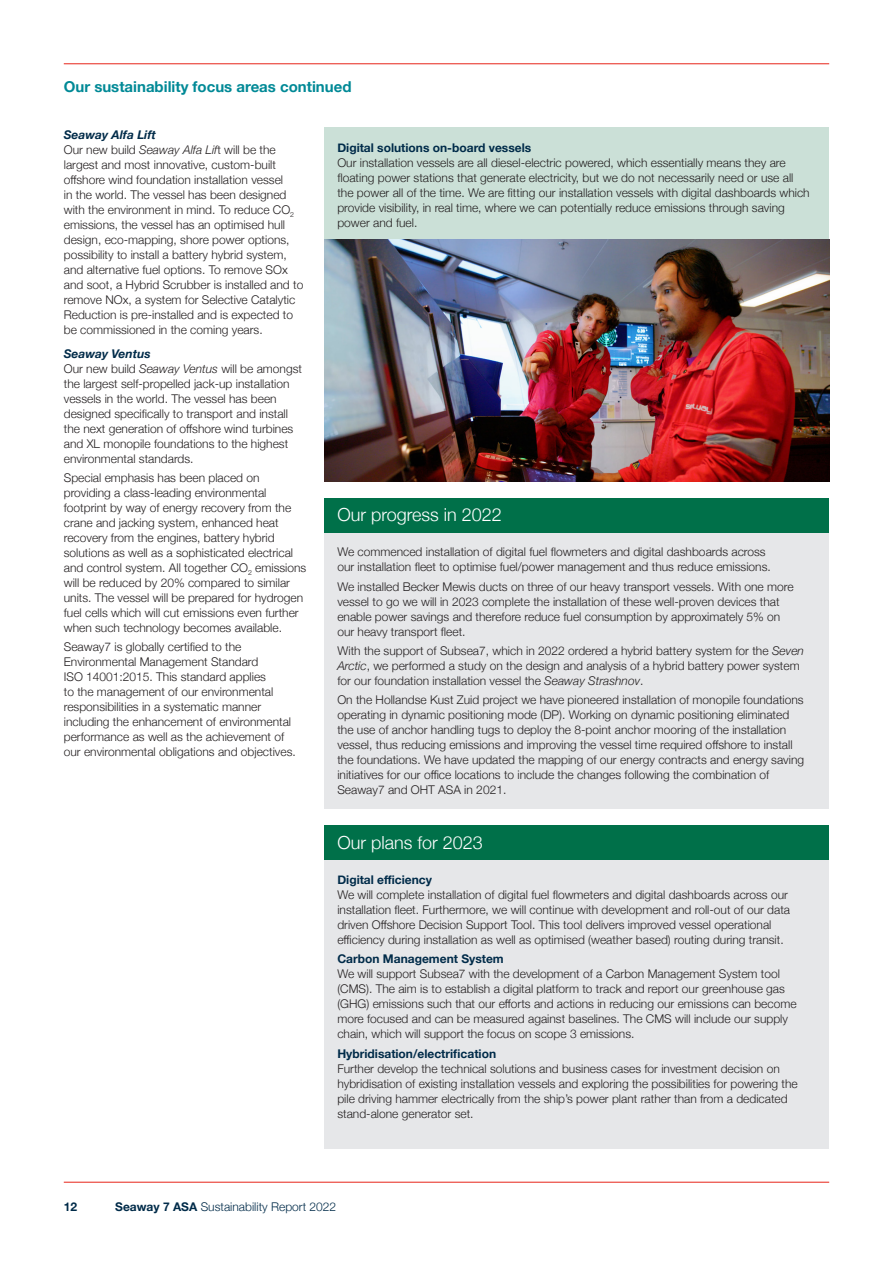
<style>
.page{position:relative;width:893px;height:1263px;background:#fff}
.page>*{position:absolute;margin:0;border:0;box-sizing:border-box;transform-origin:0 0}
.Heading_2_Risks{font:300 18px "Helvetica Neue";color:#fff}
.Running-Header{font:700 15px "Helvetica Neue";color:#008996}
.Bodytext{font:300 12px/15px "Helvetica Neue";color:#231f20}
.Heading_1{font:700 12px "Helvetica Neue";color:#002b49}
.t1{font:300 12px "Helvetica Neue";color:#002b49}
.Heading_1-2{font:italic 700 12px "Helvetica Neue";color:#002b49}
.Heading_1-spacebefor{font:italic 700 12px "Helvetica Neue";color:#002b49}
.s1{font-style:italic}
.s2{font-weight:700}
</style>
<div class="page">
<div style="left:325px;top:859px;width:504px;height:290px;background:#e6e7e9"></div>
<div style="left:325px;top:825px;width:504px;height:34px;background:#007049"></div>
<div style="left:325px;top:532px;width:504px;height:276px;background:#e6e7e9"></div>
<div style="left:325px;top:128px;width:504px;height:112px;background:#cbe0d7"></div>
<div style="left:325px;top:498px;width:504px;height:34px;background:#007049"></div>
<img style="left:325px;top:240px;width:504px;height:241px">
<hr style="left:64px;top:63px;width:765px;height:1px;background:#e72419">
<hr style="left:64px;top:1182px;width:765px;height:1px;background:#e72419">
<p class="Running-Header" style="left:64px;top:74px;width:289px">Our sustainability focus areas continued</p>
<p class="Heading_1-2" style="left:64px;top:126px;width:94px">Seaway Alfa Lift</p>
<p class="Bodytext" style="left:64px;top:142px;width:241px">Our new build <span class="s1">Seaway Alfa Lif</span>t will be the largest and most innovative, custom-built offshore wind foundation installation vessel<br>in the world. The vessel has been designed with the environment in mind. To reduce CO<sub>2 </sub>emissions, the vessel has an optimised hull design, eco-mapping, shore power options, possibility to install a battery hybrid system, and alternative fuel options. To remove SOx and soot, a Hybrid Scrubber is installed and to remove NOx, a system for Selective Catalytic Reduction is pre-installed and is expected to be commissioned in the coming years.</p>
<p class="Heading_1-spacebefor" style="left:64px;top:344px;width:88px">Seaway Ventus</p>
<p class="Bodytext" style="left:64px;top:360px;width:240px">Our new build <span class="s1">Seaway Ventus</span> will be amongst the largest self-propelled jack-up installation vessels in the world. The vessel has been designed specifically to transport and install the next generation of offshore wind turbines and XL monopile foundations to the highest environmental standards.</p>
<p class="Bodytext" style="left:64px;top:469px;width:244px">Special emphasis has been placed on providing a class-leading environmental footprint by way of energy recovery from the crane and jacking system, enhanced heat recovery from the engines, battery hybrid solutions as well as a sophisticated electrical and control system. All together CO<sub>2</sub> emissions will be reduced by 20% compared to similar units. The vessel will be prepared for hydrogen fuel cells which will cut emissions even further when such technology becomes available.</p>
<p class="Bodytext" style="left:64px;top:639px;width:234px">Seaway7 is globally certified to the Environmental Management Standard<br>ISO 14001:2015. This standard applies<br>to the management of our environmental responsibilities in a systematic manner including the enhancement of environmental performance as well as the achievement of our environmental obligations and objectives.</p>
<p class="Heading_1" style="left:337px;top:138px;width:195px">Digital solutions on-board vessels</p>
<p class="Bodytext" style="left:337px;top:154px;width:474px">Our installation vessels are all diesel-electric powered, which essentially means they are floating power stations that generate electricity, but we do not necessarily need or use all the power all of the time. We are fitting our installation vessels with digital dashboards which provide visibility, in real time, where we can potentially reduce emissions through saving power and fuel.</p>
<p class="Heading_2_Risks" style="left:337px;top:500px;width:166px">Our progress in 2022</p>
<p class="Bodytext" style="left:337px;top:544px;width:435px">We commenced installation of digital fuel flowmeters and digital dashboards across our installation fleet to optimise fuel/power management and thus reduce emissions.</p>
<p class="Bodytext" style="left:337px;top:578px;width:458px">We installed Becker Mewis ducts on three of our heavy transport vessels. With one more vessel to go we will in 2023 complete the installation of these well-proven devices that enable power savings and therefore reduce fuel consumption by approximately 5% on our heavy transport fleet.</p>
<p class="Bodytext" style="left:337px;top:642px;width:468px">With the support of Subsea7, which in 2022 ordered a hybrid battery system for the <span class="s1">Seven<br>Arctic</span>, we performed a study on the design and analysis of a hybrid battery power system for our foundation installation vessel the <span class="s1">Seaway Strashnov</span>.</p>
<p class="Bodytext" style="left:337px;top:691px;width:468px">On the Hollandse Kust Zuid project we have pioneered installation of monopile foundations operating in dynamic positioning mode (DP). Working on dynamic positioning eliminated the use of anchor handling tugs to deploy the 8-point anchor mooring of the installation vessel, thus reducing emissions and improving the vessel time required offshore to install the foundations. We have updated the mapping of our energy contracts and energy saving initiatives for our office locations to include the changes following the combination of Seaway7 and OHT ASA in 2021.</p>
<p class="Heading_2_Risks" style="left:337px;top:828px;width:147px">Our plans for 2023</p>
<p class="Heading_1" style="left:337px;top:870px;width:96px">Digital efficiency</p>
<p class="Bodytext" style="left:337px;top:886px;width:454px">We will complete installation of digital fuel flowmeters and digital dashboards across our installation fleet. Furthermore, we will continue with development and roll-out of our data driven Offshore Decision Support Tool. This tool delivers improved vessel operational efficiency during installation as well as optimised (weather based) routing during transit.</p>
<p class="Heading_1" style="left:337px;top:949px;width:168px">Carbon Management System</p>
<p class="Bodytext" style="left:337px;top:965px;width:461px">We will support Subsea7 with the development of a Carbon Management System tool (CMS). The aim is to establish a digital platform to track and report our greenhouse gas (GHG) emissions such that our efforts and actions in reducing our emissions can become more focused and can be measured against baselines. The CMS will include our supply chain, which will support the focus on scope 3 emissions.</p>
<p class="Heading_1" style="left:337px;top:1044px;width:160px">Hybridisation/electrification</p>
<p class="Bodytext" style="left:337px;top:1060px;width:462px">Further develop the technical solutions and business cases for investment decision on hybridisation of existing installation vessels and exploring the possibilities for powering the pile driving hammer electrically from the ship’s power plant rather than from a dedicated stand-alone generator set.</p>
<p class="Heading_1" style="left:64px;top:1197px;width:15px">12</p>
<p class="t1" style="left:115px;top:1197px;width:222px"><span class="s2">Seaway 7 ASA</span> Sustainability Report 2022</p>
</div>
